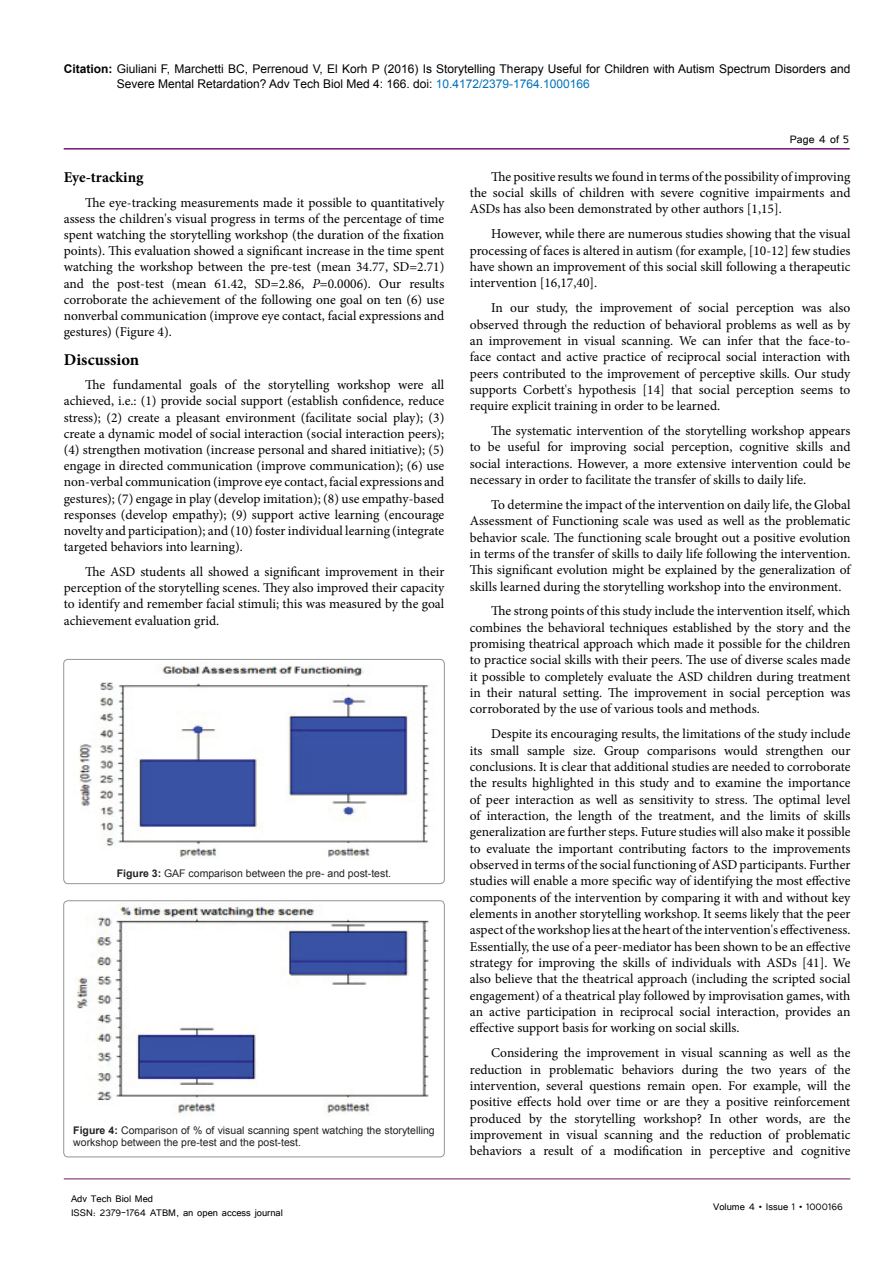
<style>
.page{position:relative;width:893px;height:1263px;background:#fff}
.page>*{position:absolute;margin:0;border:0;box-sizing:border-box;transform-origin:0 0}
.SH{font:700 16.5px "Minion Pro";color:#000}
.SSH{font:700 15px "Minion Pro";color:#000}
.t1{font:13.5px/16.4px "Minion Pro";color:#000;text-align:justify}
.t2{font:13.5px "Tunga";color:#000}
.t3{font:12px/15px "Arial";color:#000}
.t4{font:12px/14.4px "Tunga";color:#000}
.t5{font:10.5px/12.6px "Arial";color:#222}
.s1{font-weight:700}
.s2{color:#0072bc}
.s3{font-style:italic}
</style>
<div class="page">
<hr style="left:64px;top:148px;width:786px;height:2px;background:#741472">
<hr style="left:64px;top:1179px;width:786px;height:1px;background:#741472">
<div style="left:64px;top:659px;width:380px;height:225px;border:1px solid #939598;border-radius:4px"></div>
<img style="left:78px;top:664px;width:351px;height:195px">
<div style="left:64px;top:901px;width:380px;height:256px;border:1px solid #939598;border-radius:4px"></div>
<img style="left:77px;top:903px;width:353px;height:212px">
<p class="t3" style="left:117px;top:61px;width:735px;text-indent:-53px"><span class="s1">Citation:</span> Giuliani F, Marchetti BC, Perrenoud V, El Korh P (2016) Is Storytelling Therapy Useful for Children with Autism Spectrum Disorders and<br>Severe Mental Retardation? Adv Tech Biol Med 4: 166. doi: <span class="s2">10.4172/2379-1764.1000166</span></p>
<p class="SSH" style="left:64px;top:167px;width:81px">Eye-tracking</p>
<p class="t1" style="left:64px;top:194px;width:382px;text-indent:21px">The eye-tracking measurements made it possible to quantitatively assess the children's visual progress in terms of the percentage of time spent watching the storytelling workshop (the duration of the fixation points). This evaluation showed a significant increase in the time spent watching the workshop between the pre-test (mean 34.77, SD=2.71) and the post-test (mean 61.42, SD=2.86, <span class="s3">P</span>=0.0006). Our results corroborate the achievement of the following one goal on ten (6) use nonverbal communication (improve eye contact, facial expressions and gestures) (Figure 4).</p>
<p class="SH" style="left:64px;top:348px;width:77px">Discussion</p>
<p class="t1" style="left:64px;top:377px;width:382px;text-indent:21px">The fundamental goals of the storytelling workshop were all achieved, i.e.: (1) provide social support (establish confidence, reduce stress); (2) create a pleasant environment (facilitate social play); (3) create a dynamic model of social interaction (social interaction peers); (4) strengthen motivation (increase personal and shared initiative); (5) engage in directed communication (improve communication); (6) use non-verbal communication (improve eye contact, facial expressions and gestures); (7) engage in play (develop imitation); (8) use empathy-based responses (develop empathy); (9) support active learning (encourage novelty and participation); and (10) foster individual learning (integrate targeted behaviors into learning).</p>
<p class="t1" style="left:64px;top:564px;width:382px;text-indent:21px">The ASD students all showed a significant improvement in their perception of the storytelling scenes. They also improved their capacity to identify and remember facial stimuli; this was measured by the goal achievement evaluation grid.</p>
<p class="t5" style="left:117px;top:867px;width:276px"><span class="s1">Figure 3:</span> GAF comparison between the pre- and post-test.</p>
<p class="t5" style="left:73px;top:1124px;width:363px"><span class="s1">Figure 4:</span> Comparison of % of visual scanning spent watching the storytelling workshop between the pre-test and the post-test.</p>
<p class="t4" style="left:71px;top:1190px;width:213px">Adv Tech Biol Med<br>ISSN: 2379-1764 ATBM, an open access journal</p>
<p class="t2" style="left:790px;top:131px;width:61px">Page 4 of 5</p>
<p class="t1" style="left:470px;top:168px;width:382px;text-indent:21px">The positive results we found in terms of the possibility of improving the social skills of children with severe cognitive impairments and ASDs has also been demonstrated by other authors [1,15].</p>
<p class="t1" style="left:470px;top:226px;width:382px;text-indent:21px">However, while there are numerous studies showing that the visual processing of faces is altered in autism (for example, [10-12] few studies have shown an improvement of this social skill following a therapeutic intervention [16,17,40].</p>
<p class="t1" style="left:470px;top:300px;width:382px;text-indent:21px">In our study, the improvement of social perception was also observed through the reduction of behavioral problems as well as by an improvement in visual scanning. We can infer that the face-to&shy;face contact and active practice of reciprocal social interaction with peers contributed to the improvement of perceptive skills. Our study supports Corbett's hypothesis [14] that social perception seems to require explicit training in order to be learned.</p>
<p class="t1" style="left:470px;top:423px;width:382px;text-indent:21px">The systematic intervention of the storytelling workshop appears to be useful for improving social perception, cognitive skills and social interactions. However, a more extensive intervention could be necessary in order to facilitate the transfer of skills to daily life.</p>
<p class="t1" style="left:470px;top:496px;width:382px;text-indent:21px">To determine the impact of the intervention on daily life, the Global Assessment of Functioning scale was used as well as the problematic behavior scale. The functioning scale brought out a positive evolution in terms of the transfer of skills to daily life following the intervention.<br>This significant evolution might be explained by the generalization of skills learned during the storytelling workshop into the environment.</p>
<p class="t1" style="left:470px;top:603px;width:382px;text-indent:21px">The strong points of this study include the intervention itself, which combines the behavioral techniques established by the story and the promising theatrical approach which made it possible for the children to practice social skills with their peers. The use of diverse scales made it possible to completely evaluate the ASD children during treatment in their natural setting. The improvement in social perception was corroborated by the use of various tools and methods.</p>
<p class="t1" style="left:470px;top:726px;width:382px;text-indent:21px">Despite its encouraging results, the limitations of the study include its small sample size. Group comparisons would strengthen our conclusions. It is clear that additional studies are needed to corroborate the results highlighted in this study and to examine the importance of peer interaction as well as sensitivity to stress. The optimal level of interaction, the length of the treatment, and the limits of skills generalization are further steps. Future studies will also make it possible to evaluate the important contributing factors to the improvements observed in terms of the social functioning of ASD participants. Further studies will enable a more specific way of identifying the most effective components of the intervention by comparing it with and without key elements in another storytelling workshop. It seems likely that the peer aspect of the workshop lies at the heart of the intervention's effectiveness.<br>Essentially, the use of a peer-mediator has been shown to be an effective strategy for improving the skills of individuals with ASDs [41]. We also believe that the theatrical approach (including the scripted social engagement) of a theatrical play followed by improvisation games, with an active participation in reciprocal social interaction, provides an effective support basis for working on social skills.</p>
<p class="t1" style="left:470px;top:1045px;width:382px;text-indent:21px">Considering the improvement in visual scanning as well as the reduction in problematic behaviors during the two years of the intervention, several questions remain open. For example, will the positive effects hold over time or are they a positive reinforcement produced by the storytelling workshop? In other words, are the improvement in visual scanning and the reduction of problematic behaviors a result of a modification in perceptive and cognitive</p>
<p class="t4" style="left:713px;top:1199px;width:131px">Volume 4 • Issue 1 • 1000166</p>
</div>
